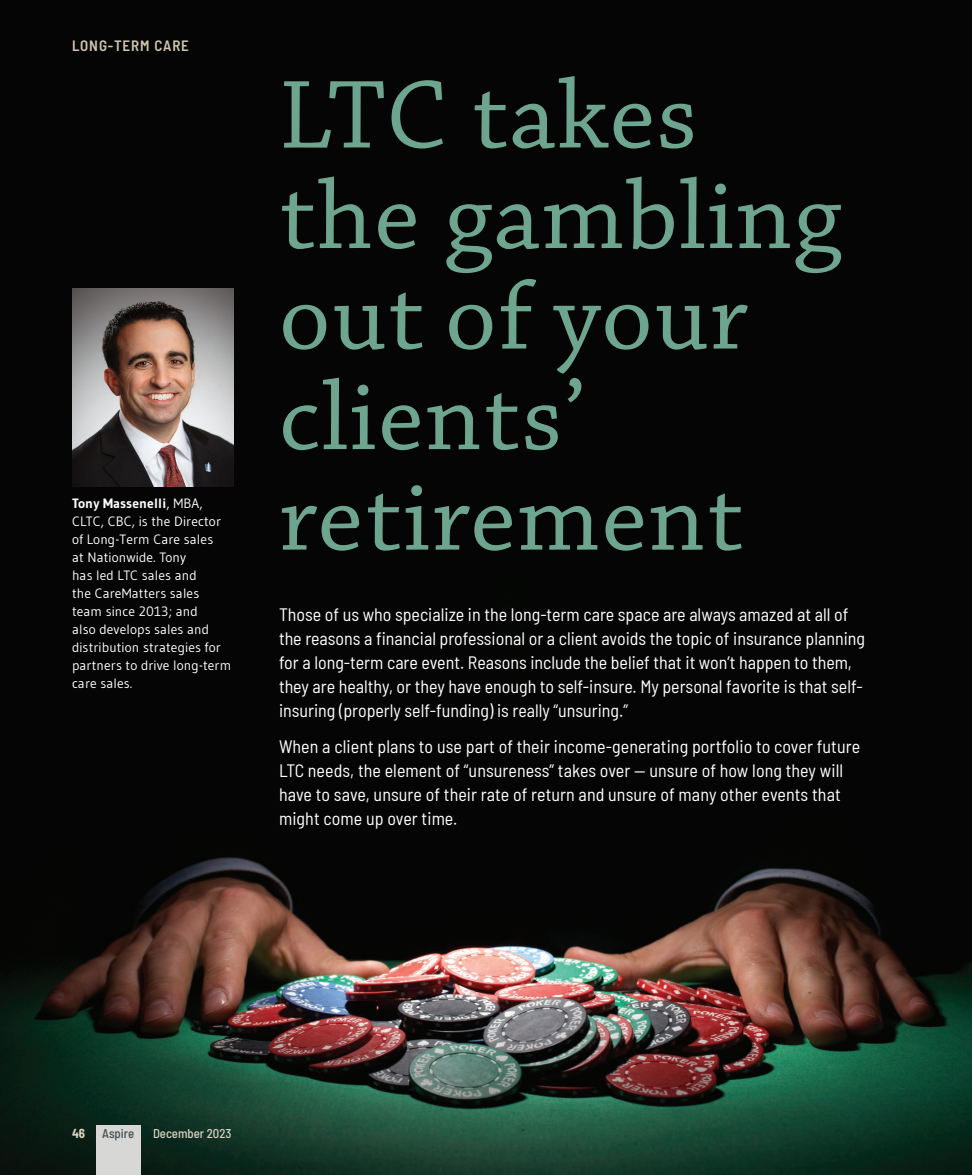
<style>
.page{position:relative;width:972px;height:1175px;background:#fff}
.page>*{position:absolute;margin:0;border:0;box-sizing:border-box;transform-origin:0 0}
.Asp_headline{font:102px/100.5px "Chaparral Pro";letter-spacing:.015em;color:#6ea58f}
.Asp_intrograph{font:semi-condensed 18px/24px "Barlow";color:#fff}
.t1{font:600 semi-condensed 15px "Barlow";letter-spacing:.06em;color:#d1c5b0}
.Asp_bio{font:13.5px/18px "Gudea";letter-spacing:.01em;color:#fff}
.t2{font:500 semi-condensed 12.75px "Barlow";color:#d8d3c3}
.t3{font:500 semi-condensed 12.75px "Barlow";color:#424c4f}
.t4{font:700 semi-condensed 12.75px "Barlow";color:#d8d3c3}
.s1{font-weight:700}
</style>
<div class="page">
<img style="left:0;top:0;width:972px;height:1174px">
<div style="left:96px;top:1125px;width:45px;height:49px;background:#d7d8d5"></div>
<img style="left:72px;top:288px;width:162px;height:198px">
<p class="t1" style="left:72px;top:35px;width:118px">LONG-TERM CARE</p>
<p class="Asp_bio" style="left:72px;top:494px;width:161px"><span class="s1">Tony Massenelli</span>, MBA,<br>CLTC, CBC, is the Director of Long-Term Care sales<br>at Nationwide. Tony<br>has led LTC sales and<br>the CareMatters sales team since 2013; and<br>also develops sales and distribution strategies for partners to drive long-term care sales.</p>
<p class="Asp_headline" style="left:279px;top:69px;width:564px">LTC takes the gambling out of your clients’ retirement</p>
<p class="Asp_intrograph" style="left:279px;top:601px;width:588px">Those of us who specialize in the long-term care space are always amazed at all of the reasons a financial professional or a client avoids the topic of insurance planning for a long-term care event. Reasons include the belief that it won’t happen to them, they are healthy, or they have enough to self-insure. My personal favorite is that self&shy;insuring (properly self-funding) is really “unsuring.”</p>
<p class="Asp_intrograph" style="left:279px;top:733px;width:583px">When a client plans to use part of their income-generating portfolio to cover future LTC needs, the element of “unsureness” takes over — unsure of how long they will have to save, unsure of their rate of return and unsure of many other events that might come up over time.</p>
<p class="t4" style="left:72px;top:1124px;width:15px">46</p>
<p class="t3" style="left:102px;top:1124px;width:34px">Aspire</p>
<p class="t2" style="left:153px;top:1124px;width:80px">December 2023</p>
</div>
